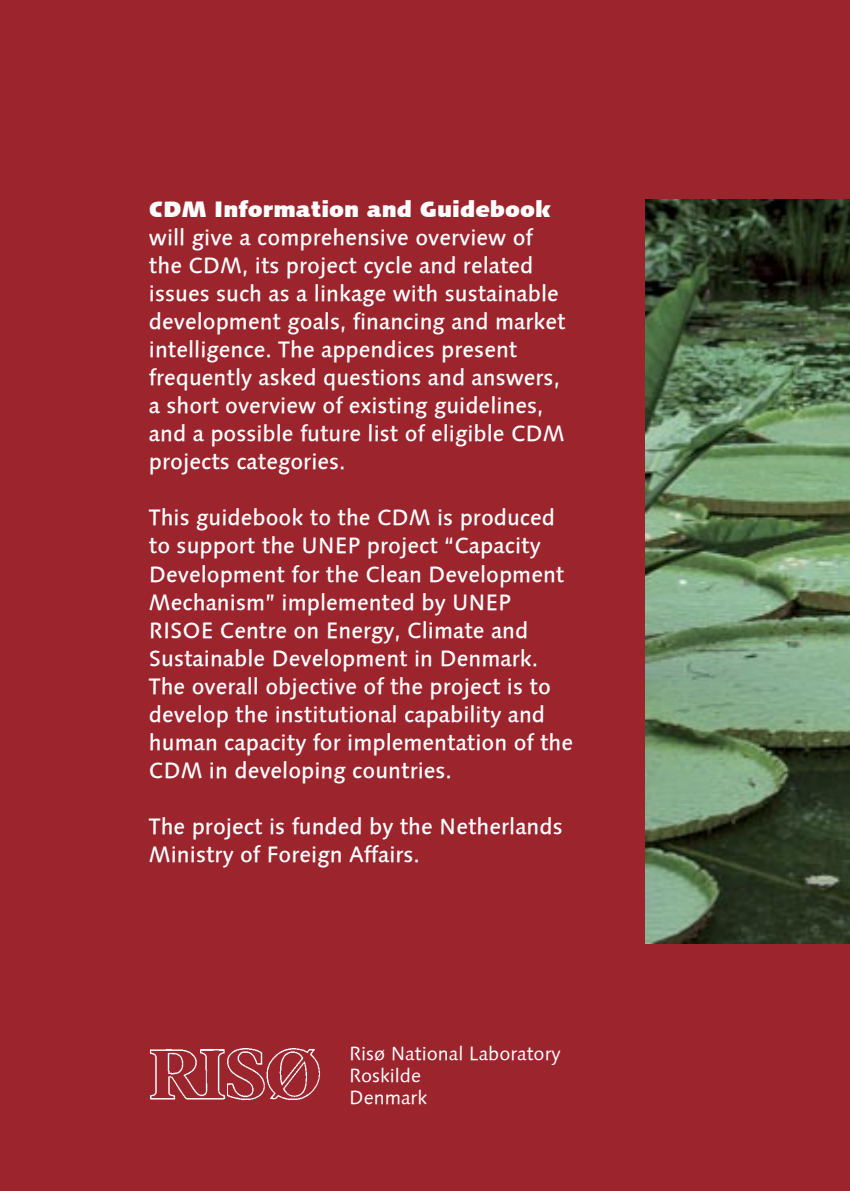
<style>
.page{position:relative;width:850px;height:1191px;background:#fff}
.page>*{position:absolute;margin:0;border:0;box-sizing:border-box;transform-origin:0 0}
.t1{font:500 22px/28px "Linotype Syntax";color:#fff}
.t2{font:900 22px "Linotype Syntax";color:#fff}
.t3{font:19px/22px "Linotype Syntax";color:#fff}
</style>
<div class="page">
<div style="left:0;top:0;width:849px;height:1191px;background:#9c242d"></div>
<img style="left:645px;top:200px;width:204px;height:743px">
<img style="left:150px;top:1048px;width:170px;height:52px">
<p class="t2" style="left:149px;top:195px;width:403px">CDM Information and Guidebook</p>
<p class="t1" style="left:149px;top:224px;width:418px">will give a comprehensive overview of the CDM, its project cycle and related issues such as a linkage with sustainable development goals, financing and market intelligence. The appendices present frequently asked questions and answers, a short overview of existing guidelines, and a possible future list of eligible CDM projects categories.</p>
<p class="t1" style="left:149px;top:504px;width:426px">This guidebook to the CDM is produced to support the UNEP project “Capacity Development for the Clean Development Mechanism” implemented by UNEP RISOE Centre on Energy, Climate and Sustainable Development in Denmark.<br>The overall objective of the project is to develop the institutional capability and human capacity for implementation of the CDM in developing countries.</p>
<p class="t1" style="left:149px;top:812px;width:415px">The project is funded by the Netherlands<br>Ministry of Foreign Affairs.</p>
<p class="t3" style="left:349px;top:1043px;width:213px">Risø National Laboratory<br>Roskilde<br>Denmark</p>
</div>
